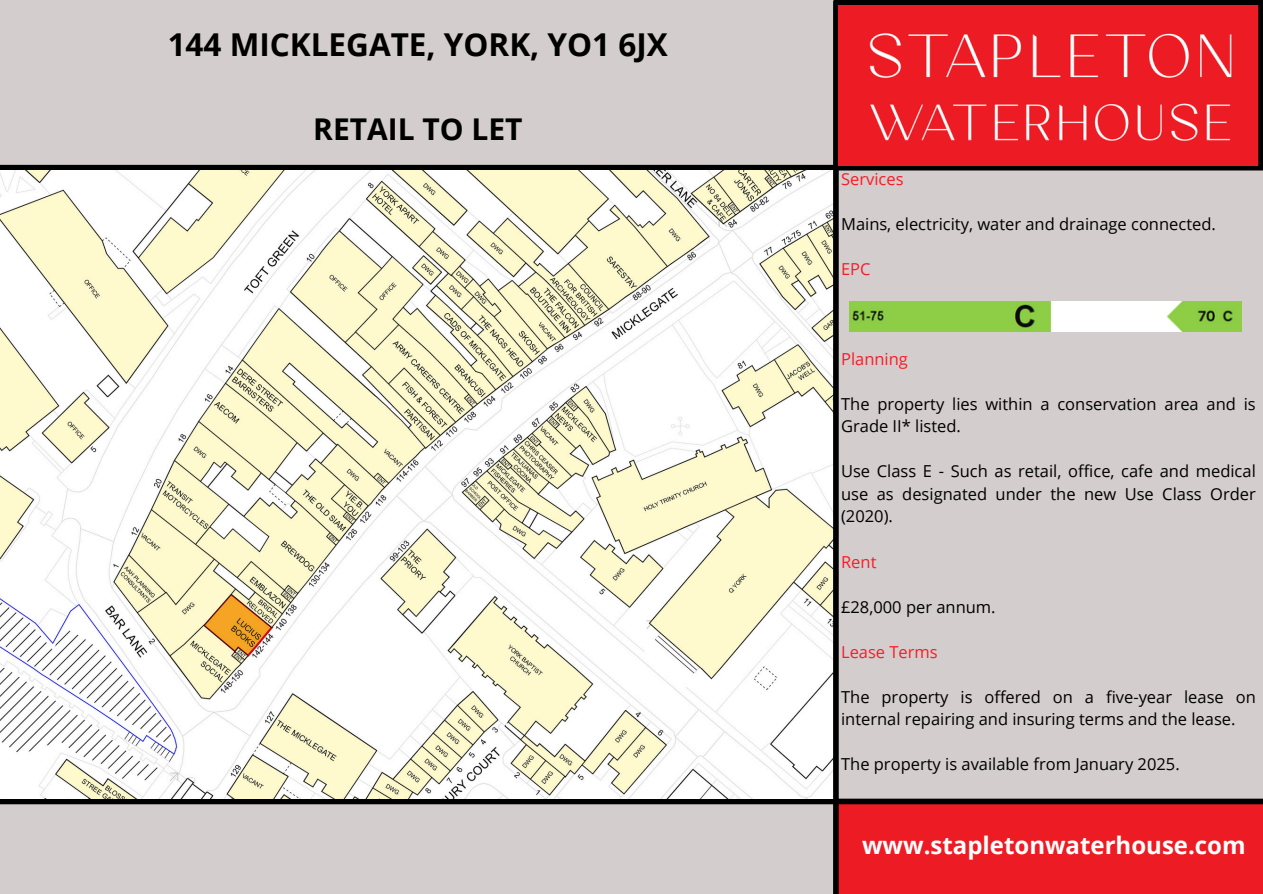
<style>
.page{position:relative;width:1263px;height:894px;background:#fff}
.page>*{position:absolute;margin:0;border:0;box-sizing:border-box;transform-origin:0 0}
.t1{font:700 31.5px "Open Sans";color:#000}
.t2{font:700 30px "Open Sans";color:#000}
.t3{font:700 24px "Open Sans";color:#fff}
.t4{font:16.5px/22.5px "Open Sans";color:#000}
.t5{font:16.5px "Open Sans";color:#f71d25}
</style>
<div class="page">
<div style="left:0;top:0;width:839px;height:168px;background:#d3cdcd"></div>
<div style="left:845px;top:125px;width:418px;height:673px;background:#d3cdcd"></div>
<div style="left:0;top:753px;width:845px;height:140px;background:#d3cdcd"></div>
<div style="left:836px;top:804px;width:427px;height:89px;background:#ed1c24"></div>
<div style="left:0;top:165px;width:1263px;height:5px;background:#000"></div>
<div style="left:0;top:798px;width:1263px;height:6px;background:#000"></div>
<img style="left:0;top:170px;width:833px;height:628px">
<div style="left:833px;top:2px;width:6px;height:891px;background:#000"></div>
<div style="left:839px;top:0;width:424px;height:6px;background:#000"></div>
<img style="left:839px;top:6px;width:419px;height:159px">
<div style="left:1258px;top:2px;width:5px;height:165px;background:#000"></div>
<img style="left:850px;top:301px;width:391px;height:30px">
<p class="t1" style="left:168px;top:22px;width:502px">144 MICKLEGATE, YORK, YO1 6JX</p>
<p class="t2" style="left:313px;top:108px;width:211px">RETAIL TO LET</p>
<p class="t5" style="left:841px;top:167px;width:64px">Services</p>
<p class="t4" style="left:841px;top:212px;width:376px">Mains, electricity, water and drainage connected.</p>
<h3 class="t5" style="left:841px;top:257px;width:31px">EPC</h3>
<p class="t5" style="left:841px;top:347px;width:68px">Planning</p>
<p class="t4" style="left:841px;top:392px;width:416px">The property lies within a conservation area and is<br>Grade II* listed.</p>
<p class="t4" style="left:841px;top:459px;width:416px;text-align:justify">Use Class E - Such as retail, office, cafe and medical use as designated under the new Use Class Order (2020).</p>
<p class="t5" style="left:841px;top:549px;width:37px">Rent</p>
<p class="t4" style="left:841px;top:594px;width:156px">£28,000 per annum.</p>
<p class="t5" style="left:841px;top:639px;width:98px">Lease Terms</p>
<p class="t4" style="left:841px;top:684px;width:416px">The property is offered on a five-year lease on internal repairing and insuring terms and the lease.</p>
<p class="t4" style="left:841px;top:752px;width:340px">The property is available from January 2025.</p>
<p class="t3" style="left:862px;top:828px;width:385px">www.stapletonwaterhouse.com</p>
</div>
